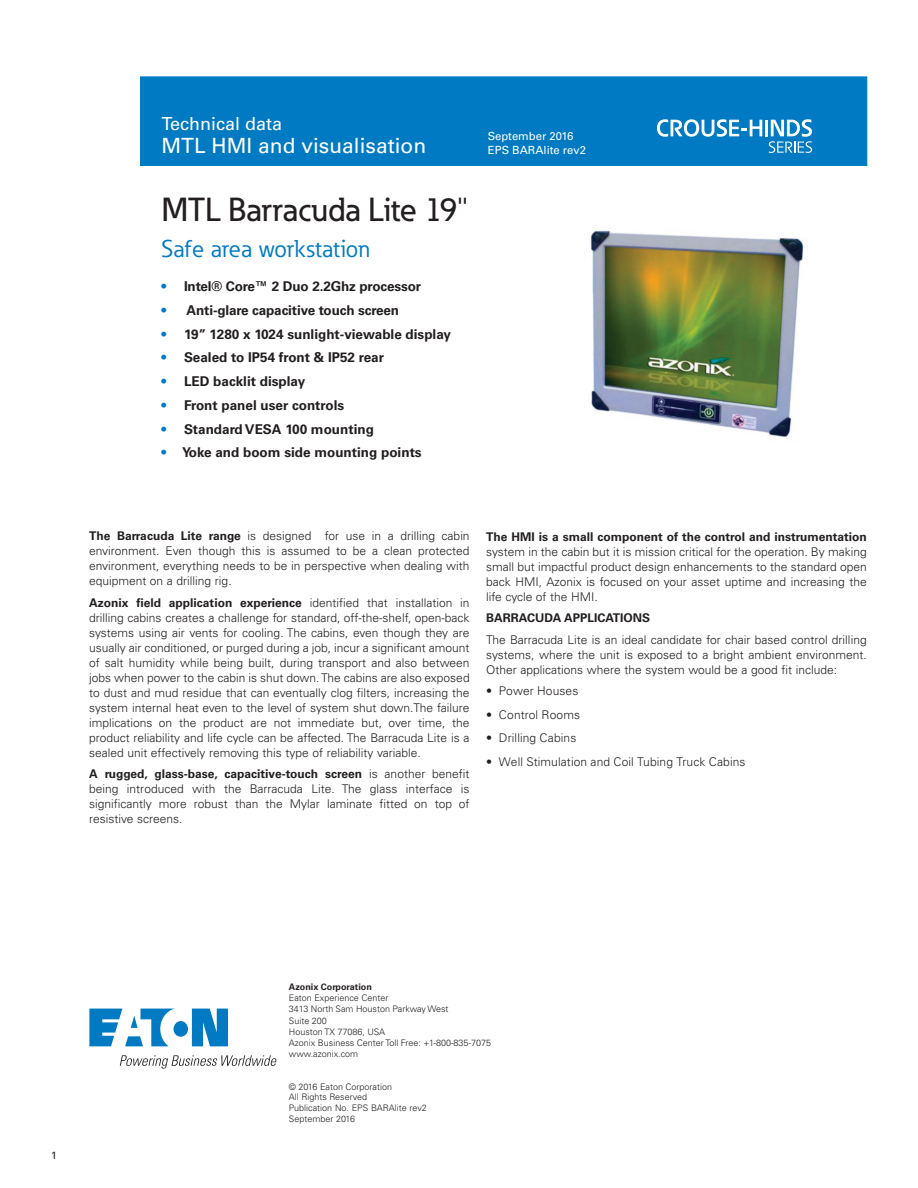
<style>
.page{position:relative;width:918px;height:1188px;background:#fff}
.page>*{position:absolute;margin:0;border:0;box-sizing:border-box;transform-origin:0 0}
.t1{font:500 33px "Eaton";color:#231f20}
.t2{font:24px "Eaton";letter-spacing:.01em;color:#007ac2}
.t3{font:21px "Univers LT Pro 55 Roman";color:#fff}
.t4{font:18px "Univers LT Pro 55 Roman";color:#fff}
.t5{font:700 13.5px "Univers LT Pro 65";color:#231f20}
.t6{font:300 12px/15px "Univers LT Pro 45";color:#231f20;text-align:justify}
.t7{font:700 12px "Univers LT Pro 65";color:#231f20}
.t8{font:11.25px/14.2px "Univers LT Pro 55 Roman";color:#fff}
.t9{font:10.5px "Univers LT Pro 55 Roman";color:#231f20}
.t10{font:300 9px/11.2px "Univers LT Pro 45";color:#231f20}
.t11{font:700 9px "Univers LT Pro 65";color:#231f20}
.s1{color:#007ac2}
.s2{font-family:"Univers LT Pro 65";font-weight:700}
.s3{font-family:"Univers LT Pro 45";font-weight:300}
</style>
<div class="page">
<img style="left:590px;top:230px;width:214px;height:207px">
<div style="left:140px;top:77px;width:727px;height:89px;background:#007ac2"></div>
<svg style="left:657px;top:119px;width:105px;height:18px"></svg>
<hr style="left:765px;top:120px;width:3px;height:16px;background:#fff">
<svg style="left:769px;top:119px;width:43px;height:34px"></svg>
<svg style="left:89px;top:1009px;width:139px;height:37px"></svg>
<svg style="left:120px;top:1055px;width:157px;height:14px"></svg>
<h3 class="t4" style="left:161px;top:113px;width:122px">Technical data</h3>
<h3 class="t3" style="left:161px;top:133px;width:266px">MTL HMI and visualisation</h3>
<h1 class="t1" style="left:161px;top:189px;width:308px">MTL Barracuda Lite 19"</h1>
<h2 class="t2" style="left:161px;top:233px;width:210px">Safe area workstation</h2>
<p class="t5" style="left:161px;top:278px;width:261px"><span class="s1">•</span> Intel® Core™ 2 Duo 2.2Ghz processor</p>
<p class="t5" style="left:161px;top:302px;width:239px"><span class="s1">•</span> Anti-glare capacitive touch screen</p>
<p class="t5" style="left:161px;top:326px;width:291px"><span class="s1">•</span> 19” 1280 x 1024 sunlight-viewable display</p>
<p class="t5" style="left:161px;top:350px;width:224px"><span class="s1">•</span> Sealed to IP54 front &amp; IP52 rear</p>
<p class="t5" style="left:161px;top:373px;width:145px"><span class="s1">•</span> LED backlit display</p>
<p class="t5" style="left:161px;top:397px;width:184px"><span class="s1">•</span> Front panel user controls</p>
<p class="t5" style="left:161px;top:421px;width:214px"><span class="s1">•</span> Standard VESA 100 mounting</p>
<p class="t5" style="left:161px;top:445px;width:262px"><span class="s1">•</span> Yoke and boom side mounting points</p>
<p class="t8" style="left:488px;top:129px;width:100px">September 2016<br>EPS BARAlite rev2</p>
<p class="t6" style="left:89px;top:528px;width:382px"><span class="s2">The Barracuda Lite range</span> is designed for use in a drilling cabin environment. Even though this is assumed to be a clean protected environment, everything needs to be in perspective when dealing with equipment on a drilling rig.</p>
<p class="t7" style="left:89px;top:595px;width:382px">Azonix field application experience <span class="s3">identified that installation in</span></p>
<p class="t6" style="left:89px;top:610px;width:382px">drilling cabins creates a challenge for standard, off-the-shelf, open-back systems using air vents for cooling. The cabins, even though they are usually air conditioned, or purged during a job, incur a significant amount of salt humidity while being built, during transport and also between jobs when power to the cabin is shut down. The cabins are also exposed to dust and mud residue that can eventually clog filters, increasing the system internal heat even to the level of system shut down.The failure implications on the product are not immediate but, over time, the product reliability and life cycle can be affected. The Barracuda Lite is a sealed unit effectively removing this type of reliability variable.</p>
<p class="t7" style="left:89px;top:767px;width:382px">A rugged, glass-base, capacitive-touch screen <span class="s3">is another benefit</span></p>
<p class="t6" style="left:89px;top:781px;width:382px">being introduced with the Barracuda Lite. The glass interface is significantly more robust than the Mylar laminate fitted on top of resistive screens.</p>
<p class="t7" style="left:486px;top:530px;width:382px">The HMI is a small component of the control and instrumentation</p>
<p class="t6" style="left:486px;top:544px;width:382px">system in the cabin but it is mission critical for the operation. By making small but impactful product design enhancements to the standard open back HMI, Azonix is focused on your asset uptime and increasing the life cycle of the HMI.</p>
<p class="t7" style="left:486px;top:611px;width:166px">BARRACUDA APPLICATIONS</p>
<p class="t6" style="left:486px;top:632px;width:382px">The Barracuda Lite is an ideal candidate for chair based control drilling systems, where the unit is exposed to a bright ambient environment.<br>Other applications where the system would be a good fit include:</p>
<p class="t6" style="left:486px;top:683px;width:94px">• Power Houses</p>
<p class="t6" style="left:486px;top:707px;width:95px">• Control Rooms</p>
<p class="t6" style="left:486px;top:730px;width:92px">• Drilling Cabins</p>
<p class="t6" style="left:486px;top:754px;width:261px">• Well Stimulation and Coil Tubing Truck Cabins</p>
<p class="t9" style="left:51px;top:1149px;width:7px">1</p>
<p class="t11" style="left:289px;top:981px;width:84px">Azonix Corporation</p>
<p class="t10" style="left:289px;top:992px;width:204px">Eaton Experience Center<br>3413 North Sam Houston Parkway West<br>Suite 200<br>Houston TX 77086, USA<br>Azonix Business Center Toll Free: +1-800-835-7075 www.azonix.com</p>
<p class="t10" style="left:289px;top:1081px;width:139px;line-height:10.8px">© 2016 Eaton Corporation<br>All Rights Reserved<br>Publication No. EPS BARAlite rev2<br>September 2016</p>
</div>
